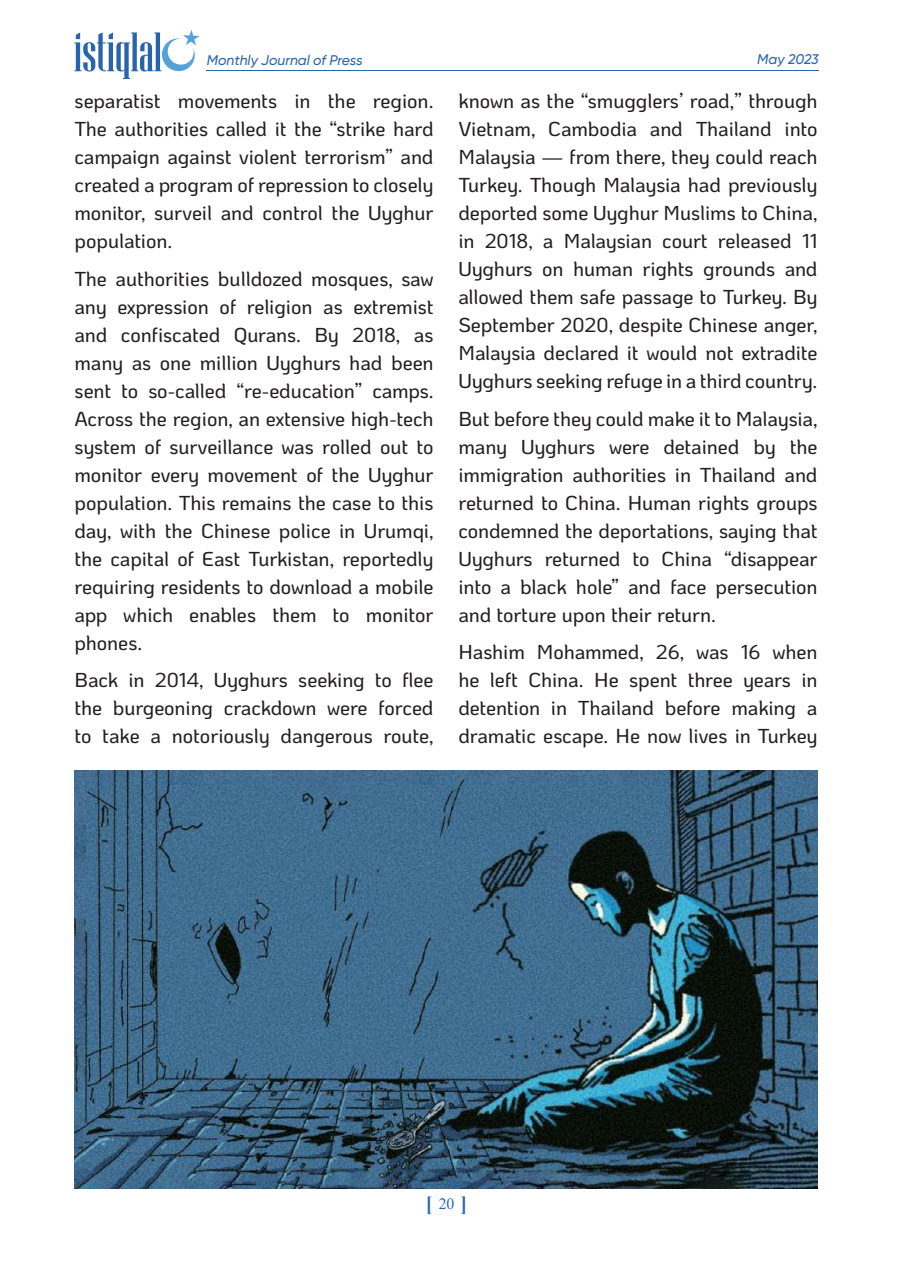
<style>
.page{position:relative;width:918px;height:1265px;background:#fff}
.page>*{position:absolute;margin:0;border:0;box-sizing:border-box;transform-origin:0 0}
.t1{font:500 20.12px/28px "Ko Ho";letter-spacing:-.005em;color:#231f20;text-align:justify}
.t2{font:700 20.12px "Times New Roman";color:#2f65af}
.t3{font:italic 500 14px "Gilroy";color:#2b66ac}
.s1{font-weight:400;font-size:15.75px;color:#2b66af}
</style>
<div class="page">
<hr style="left:207px;top:70px;width:612px;height:1px;background:#2b66ac">
<svg style="left:74px;top:30px;width:126px;height:49px"></svg>
<img style="left:74px;top:771px;width:743px;height:417px">
<p class="t3" style="left:207px;top:51px;width:157px">Monthly Journal of Press</p>
<p class="t3" style="left:757px;top:51px;width:63px">May 2023</p>
<p class="t1" style="left:74px;top:87px;width:361px">separatist movements in the region.<br>The authorities called it the “strike hard campaign against violent terrorism” and created a program of repression to closely monitor, surveil and control the Uyghur population.</p>
<p class="t1" style="left:74px;top:265px;width:361px">The authorities bulldozed mosques, saw any expression of religion as extremist and confiscated Qurans. By 2018, as many as one million Uyghurs had been sent to so-called “re-education” camps.<br>Across the region, an extensive high-tech system of surveillance was rolled out to monitor every movement of the Uyghur population. This remains the case to this day, with the Chinese police in Urumqi, the capital of East Turkistan, reportedly requiring residents to download a mobile app which enables them to monitor phones.</p>
<p class="t1" style="left:74px;top:667px;width:361px">Back in 2014, Uyghurs seeking to flee the burgeoning crackdown were forced to take a notoriously dangerous route,</p>
<p class="t1" style="left:458px;top:87px;width:361px">known as the “smugglers’ road,” through Vietnam, Cambodia and Thailand into Malaysia — from there, they could reach Turkey. Though Malaysia had previously deported some Uyghur Muslims to China, in 2018, a Malaysian court released 11<br>Uyghurs on human rights grounds and allowed them safe passage to Turkey. By September 2020, despite Chinese anger, Malaysia declared it would not extradite Uyghurs seeking refuge in a third country.</p>
<p class="t1" style="left:458px;top:405px;width:361px">But before they could make it to Malaysia, many Uyghurs were detained by the immigration authorities in Thailand and returned to China. Human rights groups condemned the deportations, saying that Uyghurs returned to China “disappear into a black hole” and face persecution and torture upon their return.</p>
<p class="t1" style="left:458px;top:639px;width:361px">Hashim Mohammed, 26, was 16 when he left China. He spent three years in detention in Thailand before making a dramatic escape. He now lives in Turkey</p>
<p class="t2" style="left:426px;top:1189px;width:43px">[ <span class="s1">20</span> ]</p>
</div>
